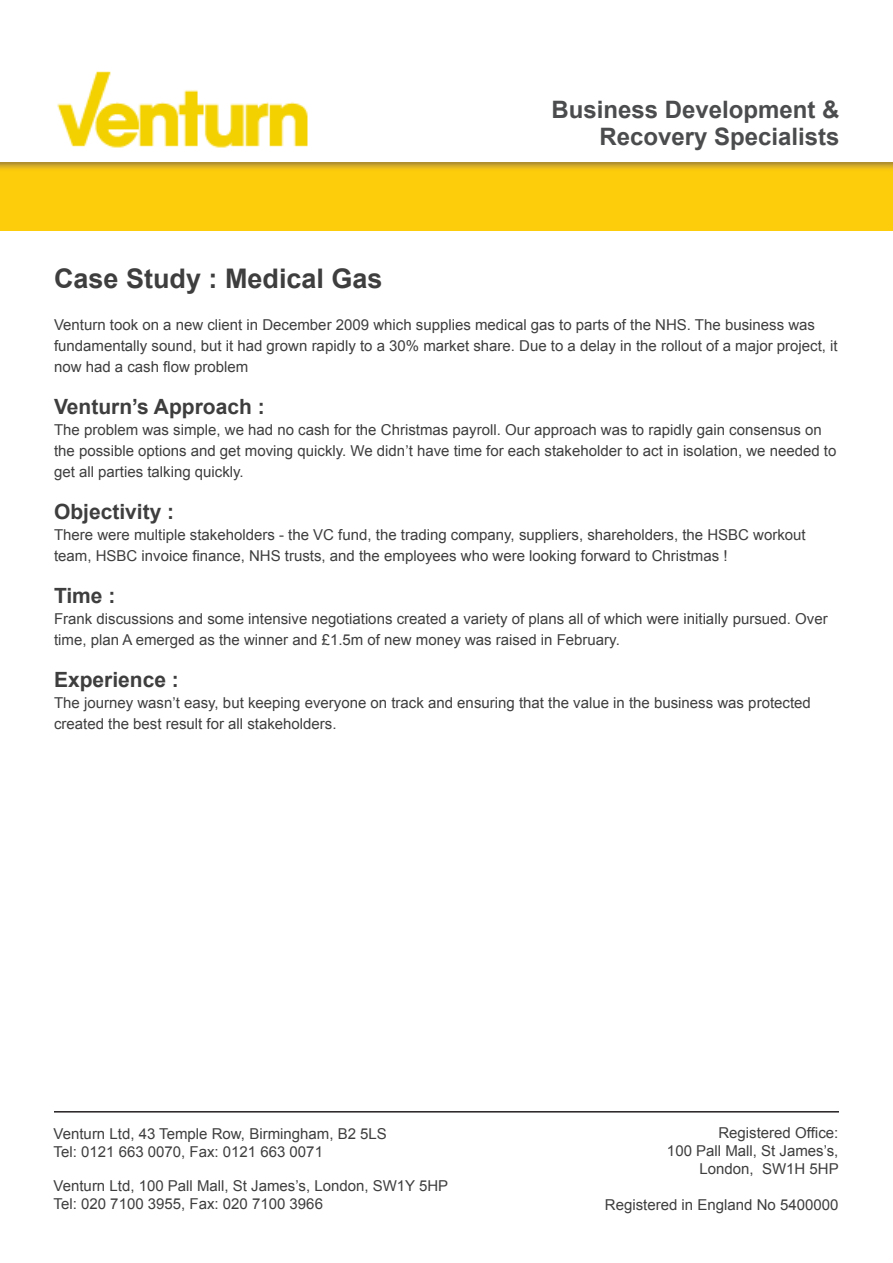
<style>
.page{position:relative;width:893px;height:1263px;background:#fff}
.page>*{position:absolute;margin:0;border:0;box-sizing:border-box;transform-origin:0 0}
.main_heading{font:700 27px "Arial";color:#3e3e3f}
.t1{font:700 24px "Arial";color:#4b4c4d}
.heading{font:700 21px "Arial";color:#3e3e3f}
.body_text{font:15px/21px "Arial";color:#3e3e3f}
</style>
<div class="page">
<svg style="left:0;top:163px;width:893px;height:67px;background:#f9c80c"></svg>
<img style="left:57px;top:71px;width:251px;height:77px">
<hr style="left:54px;top:1111px;width:785px;height:1px;background:#231f20">
<p class="t1" style="left:551px;top:94px;width:290px">Business Development &amp;</p>
<p class="t1" style="left:599px;top:121px;width:242px">Recovery Specialists</p>
<p class="main_heading" style="left:54px;top:260px;width:330px">Case Study : Medical Gas</p>
<p class="body_text" style="left:54px;top:314px;width:785px">Venturn took on a new client in December 2009 which supplies medical gas to parts of the NHS. The business was fundamentally sound, but it had grown rapidly to a 30% market share. Due to a delay in the rollout of a major project, it now had a cash flow problem</p>
<p class="heading" style="left:54px;top:392px;width:212px">Venturn’s Approach :</p>
<p class="body_text" style="left:54px;top:419px;width:784px">The problem was simple, we had no cash for the Christmas payroll. Our approach was to rapidly gain consensus on the possible options and get moving quickly. We didn’t have time for each stakeholder to act in isolation, we needed to get all parties talking quickly.</p>
<p class="heading" style="left:54px;top:497px;width:122px">Objectivity :</p>
<p class="body_text" style="left:54px;top:524px;width:753px">There were multiple stakeholders - the VC fund, the trading company, suppliers, shareholders, the HSBC workout team, HSBC invoice finance, NHS trusts, and the employees who were looking forward to Christmas !</p>
<p class="heading" style="left:54px;top:581px;width:63px">Time :</p>
<p class="body_text" style="left:54px;top:608px;width:775px">Frank discussions and some intensive negotiations created a variety of plans all of which were initially pursued. Over time, plan A emerged as the winner and £1.5m of new money was raised in February.</p>
<p class="heading" style="left:54px;top:665px;width:126px">Experience :</p>
<p class="body_text" style="left:54px;top:692px;width:758px">The journey wasn’t easy, but keeping everyone on track and ensuring that the value in the business was protected created the best result for all stakeholders.</p>
<p class="body_text" style="left:54px;top:1123px;width:335px">Venturn Ltd, 43 Temple Row, Birmingham, B2 5LS</p>
<p class="body_text" style="left:54px;top:1141px;width:271px">Tel: 0121 663 0070, Fax: 0121 663 0071</p>
<p class="body_text" style="left:54px;top:1175px;width:396px">Venturn Ltd, 100 Pall Mall, St James’s, London, SW1Y 5HP</p>
<p class="body_text" style="left:54px;top:1193px;width:271px">Tel: 020 7100 3955, Fax: 020 7100 3966</p>
<p class="body_text" style="left:718px;top:1122px;width:122px">Registered Office:</p>
<p class="body_text" style="left:667px;top:1140px;width:173px">100 Pall Mall, St James’s,</p>
<p class="body_text" style="left:699px;top:1158px;width:141px">London, SW1H 5HP</p>
<p class="body_text" style="left:605px;top:1194px;width:235px">Registered in England No 5400000</p>
</div>
